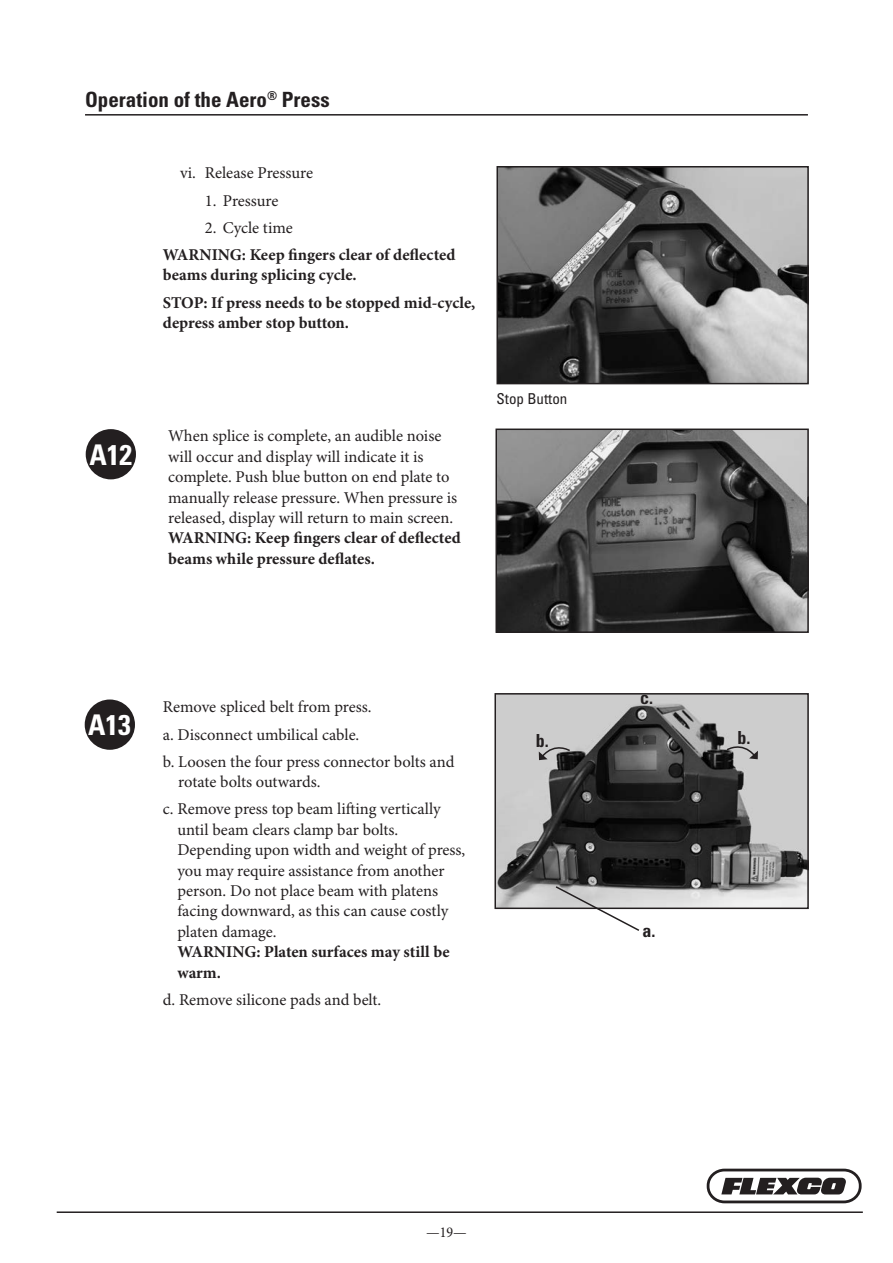
<style>
.page{position:relative;width:893px;height:1263px;background:#fff}
.page>*{position:absolute;margin:0;border:0;box-sizing:border-box;transform-origin:0 0}
.t1{font:700 condensed 28.5px "Univers LT Std";color:#fff}
.t2{font:700 condensed 21px "Univers LT Std";color:#231f20}
.t3{font:700 condensed 18px "Univers LT Std";color:#231f20}
.t4{font:16.5px/20.4px "Minion Pro";letter-spacing:-.005em;color:#231f20}
.t5{font:700 16.5px/20.4px "Minion Pro";color:#231f20}
.t6{font:condensed 15px "Univers LT Std";color:#231f20}
.t7{font:condensed 15px "Minion Pro";color:#231f20}
</style>
<div class="page">
<svg style="left:707px;top:1169px;width:155px;height:34px"></svg>
<hr style="left:57px;top:1211px;width:806px;height:2px;background:#231f20">
<hr style="left:85px;top:114px;width:723px;height:2px;background:#231f20">
<div style="left:85px;top:699px;width:50px;height:51px;background:#231f20;border-radius:50%"></div>
<img style="left:497px;top:696px;width:309px;height:210px">
<div style="left:494px;top:693px;width:315px;height:216px;border:2px solid #231f20"></div>
<svg style="left:554px;top:885px;width:87px;height:46px"></svg>
<svg style="left:726px;top:741px;width:32px;height:18px"></svg>
<svg style="left:539px;top:742px;width:32px;height:18px"></svg>
<div style="left:86px;top:429px;width:50px;height:50px;background:#231f20;border-radius:50%"></div>
<img style="left:498px;top:431px;width:308px;height:199px">
<div style="left:495px;top:428px;width:314px;height:205px;border:2px solid #231f20"></div>
<img style="left:499px;top:169px;width:307px;height:212px">
<div style="left:496px;top:166px;width:313px;height:218px;border:2px solid #231f20"></div>
<p class="t2" style="left:85px;top:87px;width:246px">Operation of the Aero<sup>®</sup> Press</p>
<p class="t4" style="left:180px;top:164px;width:135px">vi. Release Pressure</p>
<p class="t4" style="left:205px;top:191px;width:75px">1. Pressure</p>
<p class="t4" style="left:205px;top:218px;width:90px">2. Cycle time</p>
<p class="t5" style="left:163px;top:245px;width:294px">WARNING: Keep fingers clear of deflected beams during splicing cycle.</p>
<p class="t5" style="left:163px;top:293px;width:314px">STOP: If press needs to be stopped mid-cycle, depress amber stop button.</p>
<h1 class="t1" style="left:90px;top:437px;width:44px">A12</h1>
<p class="t4" style="left:168px;top:427px;width:291px">When splice is complete, an audible noise will occur and display will indicate it is complete. Push blue button on end plate to manually release pressure. When pressure is released, display will return to main screen.</p>
<p class="t5" style="left:168px;top:528px;width:294px">WARNING: Keep fingers clear of deflected beams while pressure deflates.</p>
<p class="t6" style="left:496px;top:389px;width:72px">Stop Button</p>
<h1 class="t1" style="left:88px;top:707px;width:44px">A13</h1>
<p class="t4" style="left:163px;top:694px;width:293px;line-height:27.2px">Remove spliced belt from press.<br>a. Disconnect umbilical cable.<br>b. Loosen the four press connector bolts and</p>
<p class="t4" style="left:163px;top:769px;width:279px;line-height:27.2px;text-indent:15px">rotate bolts outwards.<br>c. Remove press top beam lifting vertically</p>
<p class="t4" style="left:177px;top:820px;width:289px">until beam clears clamp bar bolts.<br>Depending upon width and weight of press, you may require assistance from another person. Do not place beam with platens facing downward, as this can cause costly platen damage.</p>
<p class="t5" style="left:177px;top:942px;width:274px">WARNING: Platen surfaces may still be warm.</p>
<p class="t4" style="left:163px;top:990px;width:220px">d. Remove silicone pads and belt.</p>
<p class="t3" style="left:536px;top:730px;width:14px">b.</p>
<p class="t3" style="left:640px;top:687px;width:14px">c.</p>
<p class="t3" style="left:643px;top:920px;width:14px">a.</p>
<p class="t3" style="left:737px;top:726px;width:14px">b.</p>
<p class="t7" style="left:426px;top:1223px;width:42px">—19—</p>
</div>
